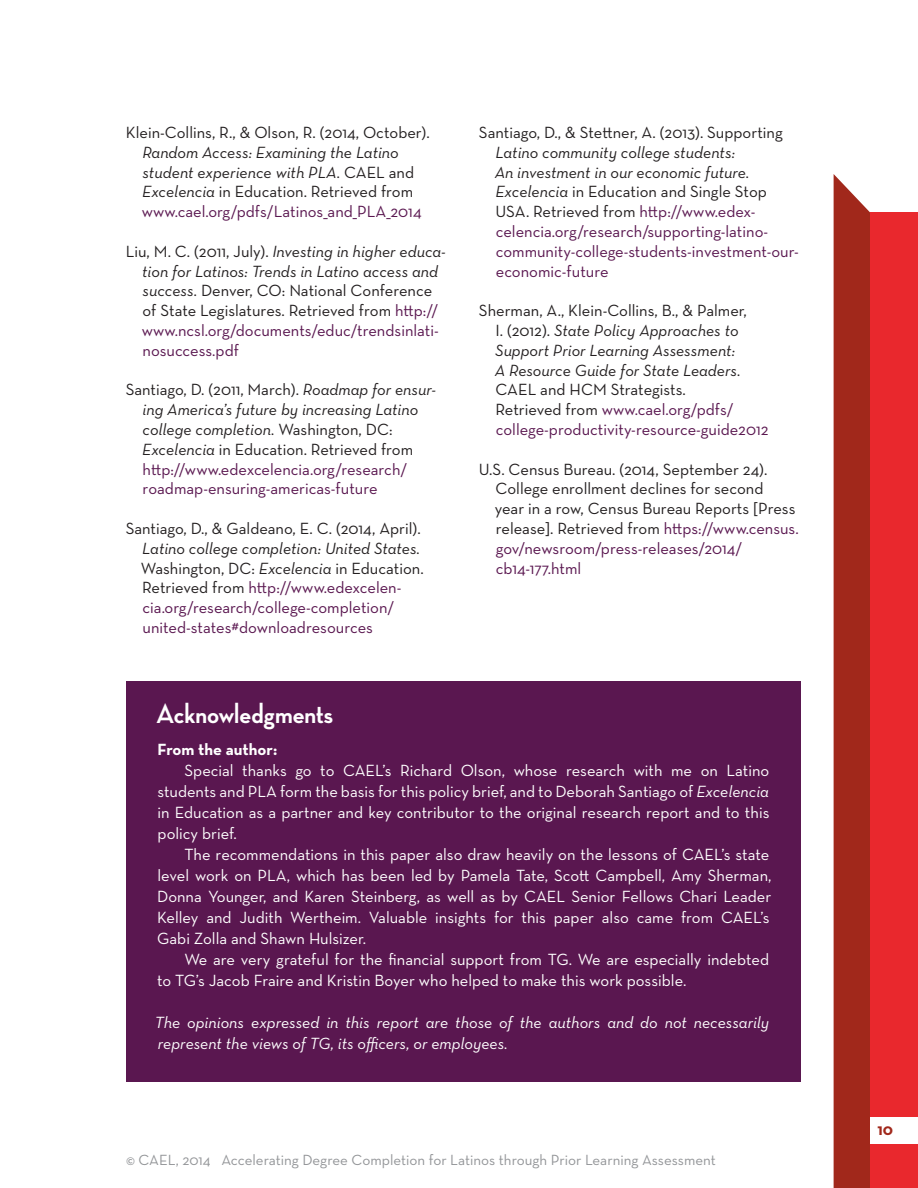
<style>
.page{position:relative;width:918px;height:1188px;background:#fff}
.page>*{position:absolute;margin:0;border:0;box-sizing:border-box;transform-origin:0 0}
.t1{font:700 28.5px "Neutraface Display";color:#fff}
.t2{font:16.5px/21px "Neutraface Text";color:#fff}
.t3{font:16.5px/19.8px "Neutraface Text";color:#231f20}
.t4{font:16.5px/19.8px "Neutraface Text";color:#5a1750}
.t5{font:italic 16.5px/19.8px "Neutraface Text";color:#231f20}
.t6{font:italic 16.5px/21px "Neutraface Text";color:#fff}
.t7{font:700 16.5px "Neutraface Text";color:#fff}
.t8{font:700 16.5px "Neutraface Text";color:#a1281b}
.t9{font:15px "Neutraface Text";color:#939598}
.s1{font-style:normal}
.s2{font-style:normal;color:#5a1750}
.s3{font-style:italic}
.s4{color:#5a1750}
.s5{font-style:italic;color:#231f20}
.s6{color:#231f20}
</style>
<div class="page">
<div style="left:834px;top:174px;width:36px;height:1014px;background:#a1281b"></div>
<div style="left:870px;top:213px;width:48px;height:975px;background:#e9282d"></div>
<div style="left:870px;top:1118px;width:48px;height:26px;background:#fff"></div>
<div style="left:126px;top:681px;width:675px;height:401px;background:#5a1750"></div>
<p class="t3" style="left:126px;top:122px;width:305px">Klein-Collins, R., &amp; Olson, R. (2014, October).</p>
<p class="t5" style="left:142px;top:142px;width:281px">Random Access: Examining the Latino student experience with PLA. <span class="s1">CAEL and </span>Excelencia <span class="s1">in Education. Retrieved from </span><span class="s2">www.cael.org/pdfs/Latinos_and_PLA_2014</span></p>
<p class="t3" style="left:142px;top:241px;width:306px;text-indent:-16px">Liu, M. C. (2011, July). <span class="s3">Investing in higher educa&shy;tion for Latinos: Trends in Latino access and success.</span> Denver, CO: National Conference of State Legislatures. Retrieved from <span class="s4">http:// www.ncsl.org/documents/educ/trendsinlati&shy;nosuccess.pdf</span></p>
<p class="t5" style="left:142px;top:380px;width:295px;text-indent:-17px"><span class="s1">Santiago, D. (2011, March).</span> Roadmap for ensur&shy;ing America’s future by increasing Latino college completion. <span class="s1">Washington, DC:<br></span>Excelencia <span class="s1">in Education. Retrieved from </span><span class="s2">http://www.edexcelencia.org/research/ roadmap-ensuring-americas-future</span></p>
<p class="t3" style="left:126px;top:518px;width:297px">Santiago, D., &amp; Galdeano, E. C. (2014, April).</p>
<p class="t4" style="left:141px;top:538px;width:284px"><span class="s5">Latino college completion: United States.<br></span><span class="s6">Washington, DC:</span> <span class="s5">Excelencia</span> <span class="s6">in Education.<br>Retrieved from</span> http://www.edexcelen&shy;cia.org/research/college-completion/ united-states#downloadresources</p>
<p class="t3" style="left:479px;top:122px;width:305px">Santiago, D., &amp; Stettner, A. (2013). Supporting</p>
<p class="t4" style="left:495px;top:142px;width:306px"><span class="s5">Latino community college students:<br>An investment in our economic future.<br>Excelencia</span> <span class="s6">in Education and Single Stop USA. Retrieved from</span> http://www.edex&shy;celencia.org/research/supporting-latino&shy;community-college-students-investment-our&shy;economic-future</p>
<p class="t5" style="left:479px;top:300px;width:269px;text-align:center"><span class="s1">Sherman, A., Klein-Collins, B., &amp; Palmer, I. (2012).</span> State Policy Approaches to Support Prior Learning Assessment:<br>A Resource Guide for State Leaders.</p>
<p class="t4" style="left:496px;top:380px;width:274px"><span class="s6">CAEL and HCM Strategists.<br>Retrieved from</span> www.cael.org/pdfs/ college-productivity-resource-guide2012</p>
<p class="t3" style="left:495px;top:459px;width:305px;text-indent:-16px">U.S. Census Bureau. (2014, September 24).<br>College enrollment declines for second<br>year in a row, Census Bureau Reports [Press release]. Retrieved from <span class="s4">https://www.census. gov/newsroom/press-releases/2014/ cb14-177.html</span></p>
<h1 class="t1" style="left:156px;top:697px;width:179px">Acknowledgments</h1>
<p class="t7" style="left:158px;top:738px;width:121px">From the author:</p>
<p class="t2" style="left:157px;top:759px;width:614px;text-align:justify;text-indent:27px">Special thanks go to CAEL’s Richard Olson, whose research with me on Latino students and PLA form the basis for this policy brief, and to Deborah Santiago of <span class="s3">Excelencia </span>in Education as a partner and key contributor to the original research report and to this policy brief.</p>
<p class="t2" style="left:157px;top:843px;width:616px;text-indent:27px">The recommendations in this paper also draw heavily on the lessons of CAEL’s state level work on PLA, which has been led by Pamela Tate, Scott Campbell, Amy Sherman, Donna Younger, and Karen Steinberg, as well as by CAEL Senior Fellows Chari Leader Kelley and Judith Wertheim. Valuable insights for this paper also came from CAEL’s Gabi Zolla and Shawn Hulsizer.</p>
<p class="t2" style="left:157px;top:948px;width:614px;text-indent:27px">We are very grateful for the financial support from TG. We are especially indebted to TG’s Jacob Fraire and Kristin Boyer who helped to make this work possible.</p>
<p class="t6" style="left:155px;top:1011px;width:616px">The opinions expressed in this report are those of the authors and do not necessarily represent the views of TG, its officers, or employees.</p>
<p class="t9" style="left:126px;top:1151px;width:591px">© CAEL, 2014 Accelerating Degree Completion for Latinos through Prior Learning Assessment</p>
<p class="t8" style="left:878px;top:1119px;width:17px">10</p>
</div>
